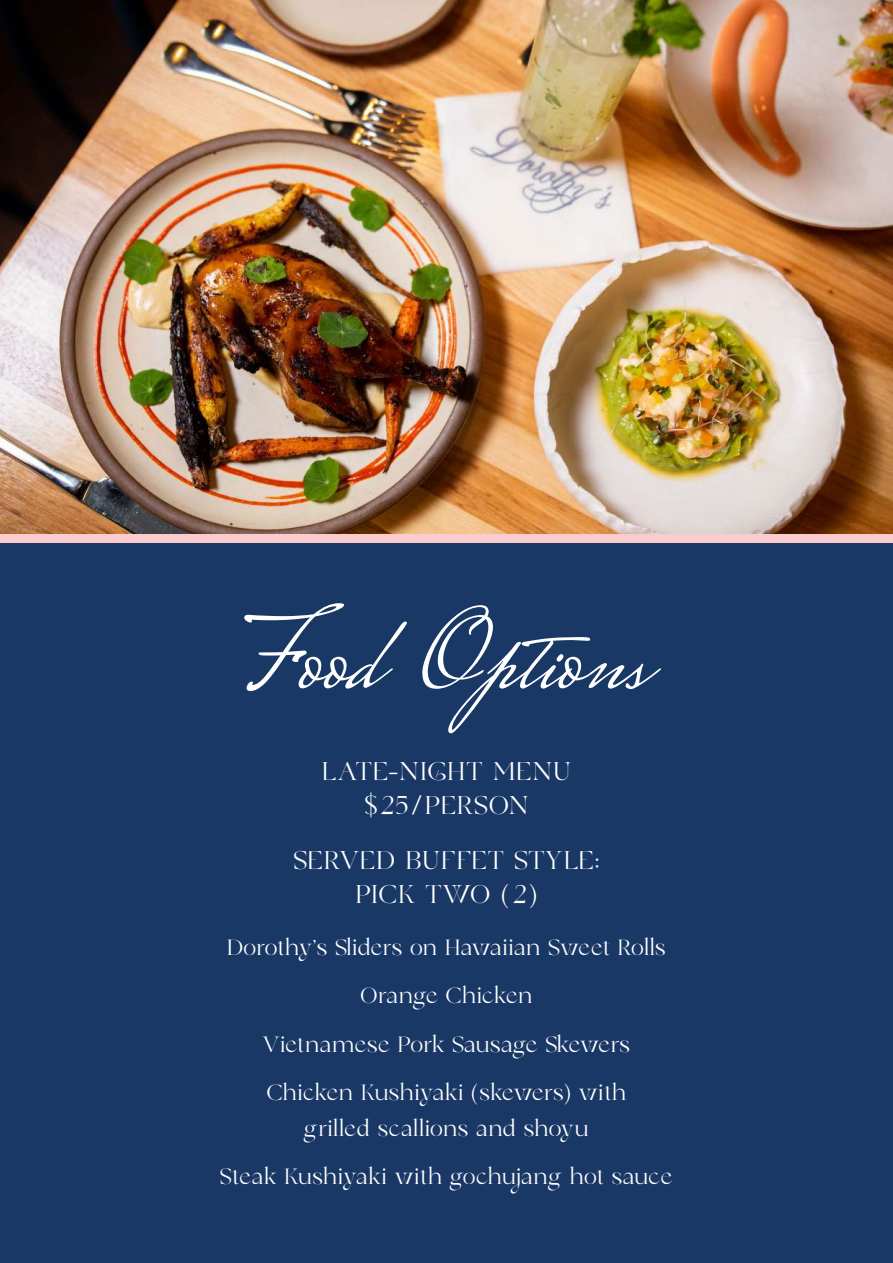
<style>
.page{position:relative;width:893px;height:1263px;background:#fff}
.page>*{position:absolute;margin:0;border:0;box-sizing:border-box;transform-origin:0 0}
.t1{font:109.2px "Mrs Saint Delafield";color:#fff}
.t2{font:27.45px/34.8px "Zephyr";letter-spacing:.08em;color:#fff;text-align:center}
.t3{font:23.7px/48.4px "Zephyr";letter-spacing:.04em;color:#fff;text-align:center}
</style>
<div class="page">
<img style="left:0;top:0;width:893px;height:534px">
<div style="left:0;top:543px;width:893px;height:720px;background:#1a3866"></div>
<div style="left:0;top:534px;width:893px;height:9px;background:#facccd"></div>
<h1 class="t1" style="left:246px;top:586px;width:402px">Food Options</h1>
<p class="t2" style="left:322px;top:756px;width:250px">LATE-NIGHT MENU $25/PERSON</p>
<p class="t2" style="left:294px;top:845px;width:306px">SERVED BUFFET STYLE:<br>PICK TWO (2)</p>
<p class="t3" style="left:228px;top:925px;width:439px">Dorothy’s Sliders on Hawaiian Sweet Rolls<br>Orange Chicken<br>Vietnamese Pork Sausage Skewers<br>Chicken Kushiyaki (skewers) with</p>
<p class="t3" style="left:221px;top:1106px;width:453px">grilled scallions and shoyu<br>Steak Kushiyaki with gochujang hot sauce</p>
</div>
